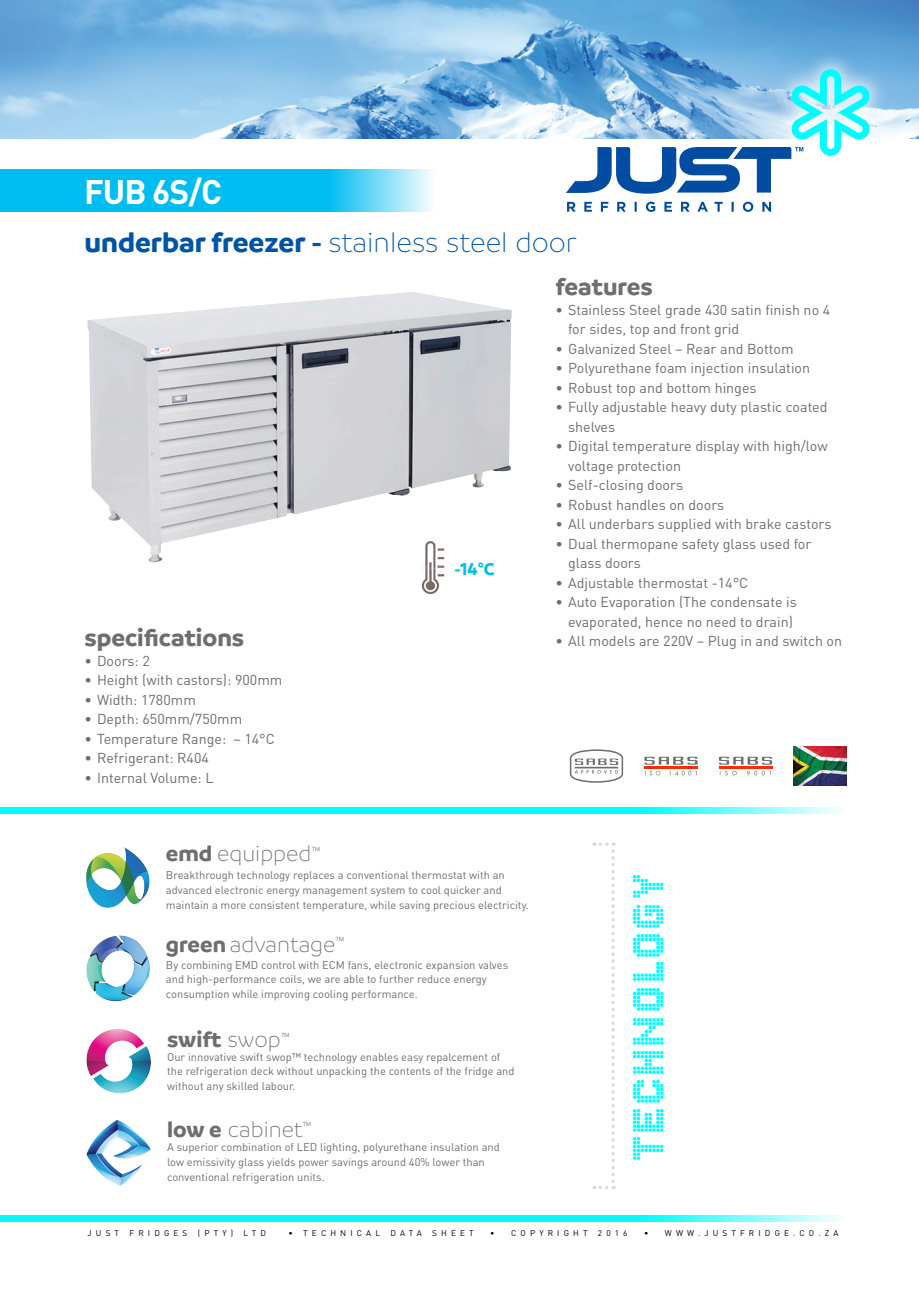
<style>
.page{position:relative;width:919px;height:1289px;background:#fff}
.page>*{position:absolute;margin:0;border:0;box-sizing:border-box;transform-origin:0 0}
.t1{font:38.7px "Bazaronite";color:#00fcff}
.t2{font:700 33.6px "DIN";color:#fff}
.t3{font:300 29.7px "Branding";color:#0054a6}
.t4{font:700 25.8px "Branding";color:#6d6e70}
.t5{font:300 23.55px "Branding";color:#6d6e70}
.t6{font:700 23.55px "Branding";color:#6d6e70}
.t7{font:700 18.15px "Branding";color:#00bdf1}
.t8{font:14.25px/19.5px "DIN";color:#6d6e70}
.t9{font:11.1px/14.9px "DIN";color:#6d6e70}
.t10{font:8.25px "DIN";letter-spacing:.5em;color:#000}
.s1{font-weight:700}
.s2{font-weight:300}
</style>
<div class="page">
<img style="left:87px;top:292px;width:424px;height:270px">
<img style="left:0;top:0;width:918px;height:138px">
<svg style="left:0;top:170px;width:431px;height:42px;background:#1cc4f2"></svg>
<svg style="left:0;top:807px;width:840px;height:7px;background:#1cfcff"></svg>
<svg style="left:0;top:1215px;width:840px;height:6px;background:#1cfcff"></svg>
<svg style="left:594px;top:842px;width:20px;height:347px"></svg>
<div style="left:772px;top:50px;width:117px;height:125px;background:#fff;opacity:.75"></div>
<img style="left:86px;top:935px;width:64px;height:67px">
<img style="left:86px;top:847px;width:64px;height:61px">
<img style="left:86px;top:1029px;width:65px;height:65px">
<img style="left:86px;top:1119px;width:65px;height:67px">
<img style="left:421px;top:539px;width:27px;height:55px">
<img style="left:793px;top:746px;width:53px;height:39px">
<svg style="left:569px;top:749px;width:54px;height:33px"></svg>
<svg style="left:644px;top:756px;width:53px;height:8px"></svg>
<hr style="left:644px;top:766px;width:53px;height:3px;background:#ff2b06">
<svg style="left:645px;top:770px;width:51px;height:5px"></svg>
<svg style="left:718px;top:756px;width:54px;height:8px"></svg>
<hr style="left:718px;top:766px;width:54px;height:3px;background:#ff2b06">
<svg style="left:719px;top:770px;width:51px;height:5px"></svg>
<svg style="left:566px;top:69px;width:305px;height:125px"></svg>
<svg style="left:567px;top:202px;width:204px;height:10px"></svg>
<h2 class="t2" style="left:84px;top:170px;width:139px">FUB 6S/C</h2>
<h3 class="t3" style="left:84px;top:228px;width:494px"><span class="s1">underbar freezer -</span> stainless steel door</h3>
<h3 class="t4" style="left:84px;top:623px;width:161px">specifications</h3>
<p class="t8" style="left:84px;top:650px;width:67px">• Doors: 2</p>
<p class="t8" style="left:84px;top:670px;width:199px">• Height (with castors): 900mm</p>
<p class="t8" style="left:84px;top:689px;width:113px">• Width: 1780mm</p>
<p class="t8" style="left:84px;top:709px;width:159px">• Depth: 650mm/750mm</p>
<p class="t8" style="left:84px;top:728px;width:192px">• Temperature Range: – 14°C</p>
<p class="t8" style="left:84px;top:748px;width:126px">• Refrigerant: R404</p>
<p class="t8" style="left:84px;top:767px;width:131px">• Internal Volume: L</p>
<h3 class="t5" style="left:166px;top:841px;width:156px"><span class="s1">emd</span> equipped<sup>™</sup></h3>
<h3 class="t7" style="left:454px;top:558px;width:42px">-14°C</h3>
<p class="t9" style="left:166px;top:867px;width:364px">Breakthrough technology replaces a conventional thermostat with an advanced electronic energy management system to cool quicker and maintain a more consistent temperature, while saving precious electricity.</p>
<h3 class="t5" style="left:166px;top:931px;width:180px"><span class="s1">green</span> advantage<sup>™</sup></h3>
<p class="t9" style="left:166px;top:956px;width:343px">By combining EMD control with ECM fans, electronic expansion valves and high-performance coils, we are able to further reduce energy consumption while improving cooling performance.</p>
<h3 class="t6" style="left:167px;top:1025px;width:124px">swift <span class="s2">swop</span><sup>™</sup></h3>
<p class="t9" style="left:167px;top:1048px;width:349px">Our innovative swift swop™ technology enables easy repalcement of the refrigeration deck without unpacking the contents of the fridge and without any skilled labour.</p>
<h3 class="t5" style="left:167px;top:1116px;width:146px"><span class="s1">low e</span> cabinet<sup>™</sup></h3>
<p class="t9" style="left:167px;top:1139px;width:334px">A superior combination of LED lighting, polyurethane insulation and low emissivity glass yields power savings around 40% lower than conventional refrigeration units.</p>
<h3 class="t4" style="left:555px;top:272px;width:99px">features</h3>
<p class="t8" style="left:568px;top:300px;width:263px;text-indent:-13px">• Stainless Steel grade 430 satin finish no 4 for sides, top and front grid</p>
<p class="t8" style="left:555px;top:339px;width:239px">• Galvanized Steel – Rear and Bottom</p>
<p class="t8" style="left:555px;top:358px;width:256px">• Polyurethane foam injection insulation</p>
<p class="t8" style="left:555px;top:378px;width:203px">• Robust top and bottom hinges</p>
<p class="t8" style="left:568px;top:397px;width:261px;text-indent:-13px">• Fully adjustable heavy duty plastic coated shelves</p>
<p class="t8" style="left:568px;top:436px;width:261px;text-indent:-13px">• Digital temperature display with high/low voltage protection</p>
<p class="t8" style="left:555px;top:475px;width:129px">• Self-closing doors</p>
<p class="t8" style="left:555px;top:494px;width:170px">• Robust handles on doors</p>
<p class="t8" style="left:555px;top:514px;width:277px">• All underbars supplied with brake castors</p>
<p class="t8" style="left:568px;top:533px;width:245px;text-indent:-13px">• Dual thermopane safety glass used for glass doors</p>
<p class="t8" style="left:555px;top:572px;width:194px">• Adjustable thermostat -14°C</p>
<p class="t8" style="left:555px;top:592px;width:243px;text-align:right">• Auto Evaporation (The condensate is evaporated, hence no need to drain)</p>
<p class="t8" style="left:555px;top:631px;width:288px">• All models are 220V – Plug in and switch on</p>
<h1 class="t1" style="left:629px;top:1160px;width:293px;rotate:-90deg">TECHNOLOGY</h1>
<p class="t10" style="left:88px;top:1227px;width:180px">JUST FRIDGES (PTY) LTD</p>
<p class="t10" style="left:288px;top:1227px;width:187px">• TECHNICAL DATA SHEET</p>
<p class="t10" style="left:490px;top:1227px;width:139px">• COPYRIGHT 2016</p>
<p class="t10" style="left:644px;top:1227px;width:196px">• WWW.JUSTFRIDGE.CO.ZA</p>
</div>
